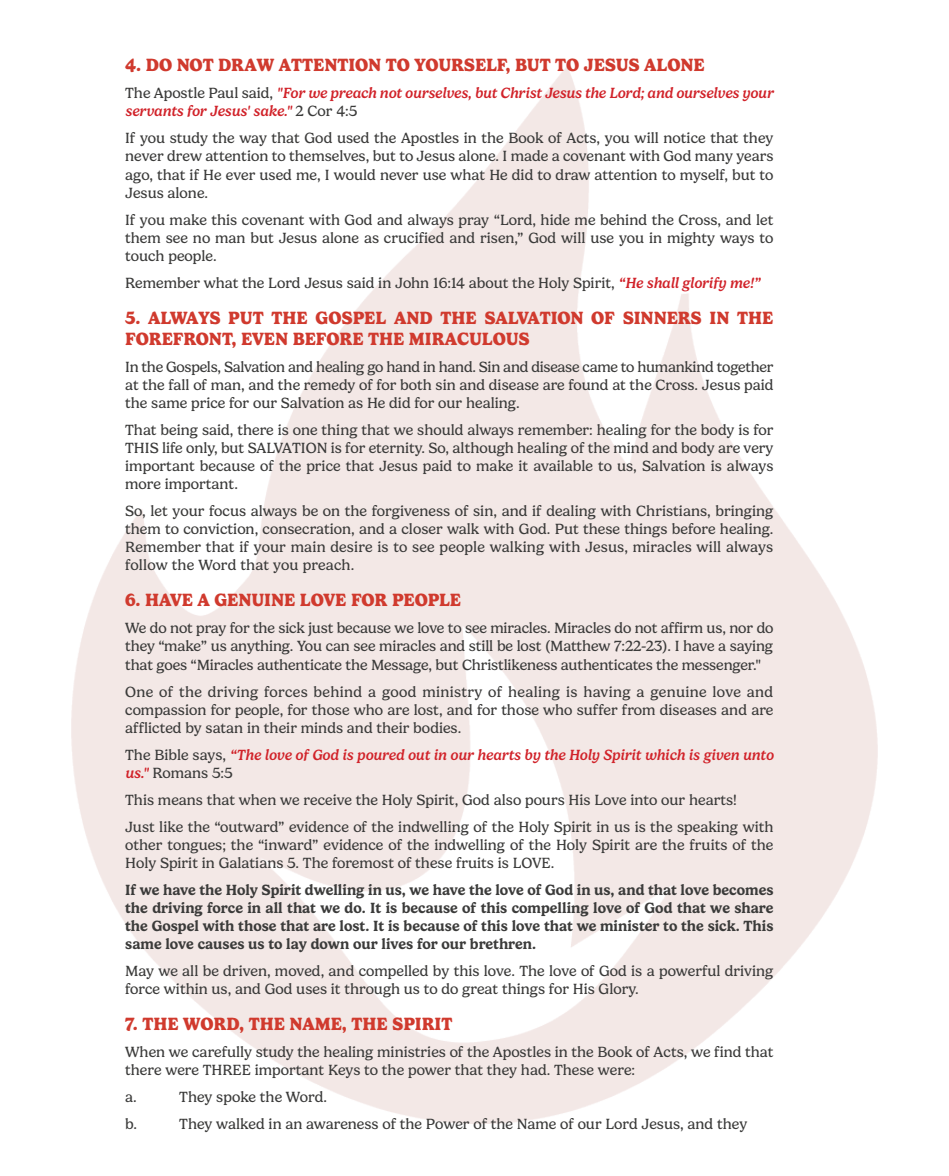
<style>
.page{position:relative;width:949px;height:1176px;background:#fff}
.page>*{position:absolute;margin:0;border:0;box-sizing:border-box;transform-origin:0 0}
.t1{font:700 18px/21.6px "Gelica";letter-spacing:-.005em;color:#d03a2e}
.t2{font:15px/18px "Gelica";color:#3b3b3a;text-align:justify}
.t3{font:600 15px/18px "Gelica";color:#3b3b3a;text-align:justify}
.t4{font:italic 500 15px/18px "Gelica";color:#d1232a}
.s1{font-weight:400;font-style:normal;color:#3b3b3a}
.s2{font-weight:500;font-style:italic;color:#d1232a}
</style>
<div class="page">
<p class="t1" style="left:125px;top:54px;width:581px">4. DO NOT DRAW ATTENTION TO YOURSELF, BUT TO JESUS ALONE</p>
<p class="t4" style="left:125px;top:84px;width:649px"><span class="s1">The Apostle Paul said,</span> "For we preach not ourselves, but Christ Jesus the Lord; and ourselves your servants for Jesus' sake." <span class="s1">2 Cor 4:5</span></p>
<p class="t2" style="left:125px;top:129px;width:649px">If you study the way that God used the Apostles in the Book of Acts, you will notice that they never drew attention to themselves, but to Jesus alone. I made a covenant with God many years ago, that if He ever used me, I would never use what He did to draw attention to myself, but to Jesus alone.</p>
<p class="t2" style="left:125px;top:210px;width:649px">If you make this covenant with God and always pray “Lord, hide me behind the Cross, and let them see no man but Jesus alone as crucified and risen,” God will use you in mighty ways to touch people.</p>
<p class="t2" style="left:125px;top:273px;width:636px">Remember what the Lord Jesus said in John 16:14 about the Holy Spirit, <span class="s2">“He shall glorify me!”</span></p>
<p class="t1" style="left:125px;top:306px;width:649px">5. ALWAYS PUT THE GOSPEL AND THE SALVATION OF SINNERS IN THE<br>FOREFRONT, EVEN BEFORE THE MIRACULOUS</p>
<p class="t2" style="left:125px;top:358px;width:649px">In the Gospels, Salvation and healing go hand in hand. Sin and disease came to humankind together at the fall of man, and the remedy of for both sin and disease are found at the Cross. Jesus paid the same price for our Salvation as He did for our healing.</p>
<p class="t2" style="left:125px;top:421px;width:649px">That being said, there is one thing that we should always remember: healing for the body is for THIS life only, but SALVATION is for eternity. So, although healing of the mind and body are very important because of the price that Jesus paid to make it available to us, Salvation is always more important.</p>
<p class="t2" style="left:125px;top:502px;width:650px">So, let your focus always be on the forgiveness of sin, and if dealing with Christians, bringing them to conviction, consecration, and a closer walk with God. Put these things before healing.<br>Remember that if your main desire is to see people walking with Jesus, miracles will always follow the Word that you preach.</p>
<p class="t1" style="left:125px;top:589px;width:337px">6. HAVE A GENUINE LOVE FOR PEOPLE</p>
<p class="t2" style="left:125px;top:619px;width:649px">We do not pray for the sick just because we love to see miracles. Miracles do not affirm us, nor do they “make” us anything. You can see miracles and still be lost (Matthew 7:22-23). I have a saying that goes “Miracles authenticate the Message, but Christlikeness authenticates the messenger."</p>
<p class="t2" style="left:125px;top:682px;width:649px">One of the driving forces behind a good ministry of healing is having a genuine love and compassion for people, for those who are lost, and for those who suffer from diseases and are afflicted by satan in their minds and their bodies.</p>
<p class="t4" style="left:125px;top:745px;width:650px"><span class="s1">The Bible says,</span> “The love of God is poured out in our hearts by the Holy Spirit which is given unto us." <span class="s1">Romans 5:5</span></p>
<p class="t2" style="left:125px;top:790px;width:613px">This means that when we receive the Holy Spirit, God also pours His Love into our hearts!</p>
<p class="t2" style="left:125px;top:817px;width:649px">Just like the “outward” evidence of the indwelling of the Holy Spirit in us is the speaking with other tongues; the “inward” evidence of the indwelling of the Holy Spirit are the fruits of the Holy Spirit in Galatians 5. The foremost of these fruits is LOVE.</p>
<p class="t3" style="left:125px;top:880px;width:649px">If we have the Holy Spirit dwelling in us, we have the love of God in us, and that love becomes the driving force in all that we do. It is because of this compelling love of God that we share the Gospel with those that are lost. It is because of this love that we minister to the sick. This same love causes us to lay down our lives for our brethren.</p>
<p class="t2" style="left:125px;top:961px;width:649px">May we all be driven, moved, and compelled by this love. The love of God is a powerful driving force within us, and God uses it through us to do great things for His Glory.</p>
<p class="t1" style="left:125px;top:1012px;width:329px">7. THE WORD, THE NAME, THE SPIRIT</p>
<p class="t2" style="left:125px;top:1042px;width:649px">When we carefully study the healing ministries of the Apostles in the Book of Acts, we find that there were THREE important Keys to the power that they had. These were:</p>
<p class="t2" style="left:125px;top:1087px;width:13px">a.</p>
<p class="t2" style="left:179px;top:1087px;width:149px">They spoke the Word.</p>
<p class="t2" style="left:125px;top:1114px;width:13px">b.</p>
<p class="t2" style="left:179px;top:1114px;width:569px">They walked in an awareness of the Power of the Name of our Lord Jesus, and they</p>
</div>
